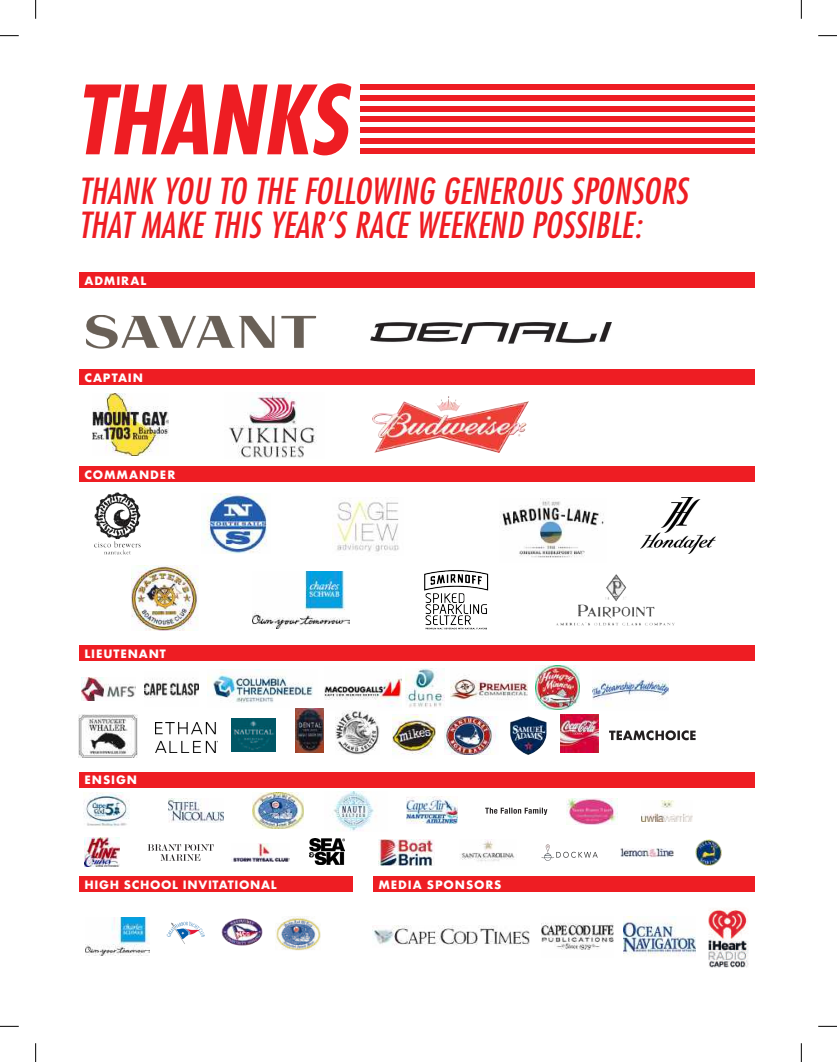
<style>
.page{position:relative;width:837px;height:1062px;background:#fff}
.page>*{position:absolute;margin:0;border:0;box-sizing:border-box;transform-origin:0 0}
.t1{font:italic 700 condensed 92.5px "Futura";letter-spacing:-.01em;color:#ee1d23}
.t2{font:italic condensed 35px/33.8px "Futura";letter-spacing:.005em;color:#ee1d23}
.t3{font:700 11.25px "Futura";letter-spacing:.075em;color:#fff}
.t4{font:700 11.25px "Futura";letter-spacing:.055em;color:#fff}
</style>
<div class="page">
<div style="left:79px;top:272px;width:675px;height:16px;background:#ee1d23"></div>
<div style="left:79px;top:369px;width:675px;height:15px;background:#ee1d23"></div>
<div style="left:79px;top:466px;width:675px;height:15px;background:#ee1d23"></div>
<div style="left:79px;top:876px;width:273px;height:15px;background:#ee1d23"></div>
<div style="left:372px;top:876px;width:382px;height:15px;background:#ee1d23"></div>
<div style="left:79px;top:645px;width:675px;height:16px;background:#ee1d23"></div>
<div style="left:79px;top:772px;width:675px;height:15px;background:#ee1d23"></div>
<img style="left:93px;top:393px;width:75px;height:63px">
<img style="left:229px;top:392px;width:88px;height:66px">
<img style="left:623px;top:916px;width:72px;height:40px">
<img style="left:708px;top:908px;width:41px;height:59px">
<img style="left:86px;top:315px;width:231px;height:34px">
<img style="left:370px;top:322px;width:241px;height:22px">
<img style="left:201px;top:494px;width:66px;height:59px">
<img style="left:333px;top:500px;width:66px;height:52px">
<img style="left:640px;top:497px;width:75px;height:57px">
<img style="left:500px;top:498px;width:104px;height:60px">
<img style="left:94px;top:492px;width:47px;height:63px">
<img style="left:541px;top:923px;width:72px;height:27px">
<img style="left:372px;top:925px;width:157px;height:21px">
<img style="left:252px;top:571px;width:97px;height:57px">
<img style="left:424px;top:570px;width:64px;height:60px">
<img style="left:556px;top:574px;width:119px;height:52px">
<img style="left:324px;top:678px;width:77px;height:29px">
<img style="left:405px;top:668px;width:39px;height:39px">
<img style="left:81px;top:677px;width:55px;height:23px">
<img style="left:144px;top:678px;width:55px;height:20px">
<div style="left:360px;top:149px;width:394px;height:5px;background:#ee1d23"></div>
<div style="left:360px;top:117px;width:394px;height:5px;background:#ee1d23"></div>
<div style="left:360px;top:127px;width:394px;height:6px;background:#ee1d23"></div>
<div style="left:360px;top:95px;width:394px;height:6px;background:#ee1d23"></div>
<div style="left:360px;top:138px;width:394px;height:5px;background:#ee1d23"></div>
<div style="left:360px;top:106px;width:394px;height:5px;background:#ee1d23"></div>
<div style="left:360px;top:85px;width:394px;height:5px;background:#ee1d23"></div>
<img style="left:372px;top:396px;width:156px;height:56px">
<img style="left:132px;top:565px;width:66px;height:65px">
<img style="left:275px;top:916px;width:45px;height:33px">
<img style="left:221px;top:918px;width:42px;height:28px">
<img style="left:86px;top:917px;width:63px;height:37px">
<img style="left:166px;top:921px;width:39px;height:23px">
<img style="left:207px;top:669px;width:106px;height:34px">
<img style="left:450px;top:675px;width:77px;height:25px">
<img style="left:535px;top:665px;width:44px;height:44px">
<img style="left:592px;top:680px;width:76px;height:27px">
<img style="left:231px;top:718px;width:44px;height:33px">
<img style="left:295px;top:708px;width:28px;height:44px">
<img style="left:336px;top:710px;width:43px;height:44px">
<img style="left:392px;top:714px;width:44px;height:41px">
<img style="left:444px;top:716px;width:53px;height:38px">
<img style="left:79px;top:714px;width:58px;height:43px">
<img style="left:560px;top:714px;width:38px;height:38px">
<img style="left:510px;top:716px;width:37px;height:39px">
<img style="left:156px;top:722px;width:61px;height:30px">
<svg style="left:609px;top:730px;width:86px;height:10px"></svg>
<img style="left:84px;top:792px;width:46px;height:35px">
<img style="left:309px;top:838px;width:36px;height:26px">
<img style="left:378px;top:839px;width:56px;height:26px">
<img style="left:460px;top:839px;width:55px;height:23px">
<img style="left:541px;top:844px;width:56px;height:16px">
<img style="left:620px;top:848px;width:54px;height:10px">
<img style="left:695px;top:839px;width:26px;height:26px">
<img style="left:168px;top:798px;width:55px;height:24px">
<img style="left:332px;top:791px;width:43px;height:40px">
<img style="left:253px;top:792px;width:50px;height:36px">
<img style="left:406px;top:796px;width:52px;height:28px">
<img style="left:566px;top:798px;width:51px;height:26px">
<img style="left:641px;top:800px;width:51px;height:21px">
<img style="left:231px;top:843px;width:58px;height:18px">
<svg style="left:485px;top:807px;width:62px;height:7px"></svg>
<img style="left:84px;top:837px;width:36px;height:29px">
<svg style="left:147px;top:844px;width:66px;height:16px"></svg>
<svg style="left:0;top:35px;width:19px;height:1px"></svg>
<svg style="left:818px;top:35px;width:18px;height:1px"></svg>
<svg style="left:0;top:1025px;width:19px;height:1px"></svg>
<svg style="left:818px;top:1025px;width:18px;height:1px"></svg>
<svg style="left:35px;top:0;width:1px;height:19px"></svg>
<svg style="left:35px;top:1043px;width:1px;height:18px"></svg>
<svg style="left:800px;top:0;width:1px;height:19px"></svg>
<svg style="left:800px;top:1043px;width:1px;height:18px"></svg>
<h1 class="t1" style="left:73px;top:60px;width:276px">THANKS</h1>
<p class="t2" style="left:79px;top:174px;width:610px">THANK YOU TO THE FOLLOWING GENEROUS SPONSORS<br>THAT MAKE THIS YEAR’S RACE WEEKEND POSSIBLE:</p>
<p class="t3" style="left:84px;top:272px;width:63px">ADMIRAL</p>
<p class="t3" style="left:84px;top:369px;width:60px">CAPTAIN</p>
<p class="t3" style="left:84px;top:466px;width:92px">COMMANDER</p>
<p class="t3" style="left:84px;top:645px;width:83px">LIEUTENANT</p>
<p class="t3" style="left:84px;top:772px;width:54px">ENSIGN</p>
<p class="t4" style="left:84px;top:876px;width:194px">HIGH SCHOOL INVITATIONAL</p>
<p class="t3" style="left:378px;top:876px;width:125px">MEDIA SPONSORS</p>
</div>
